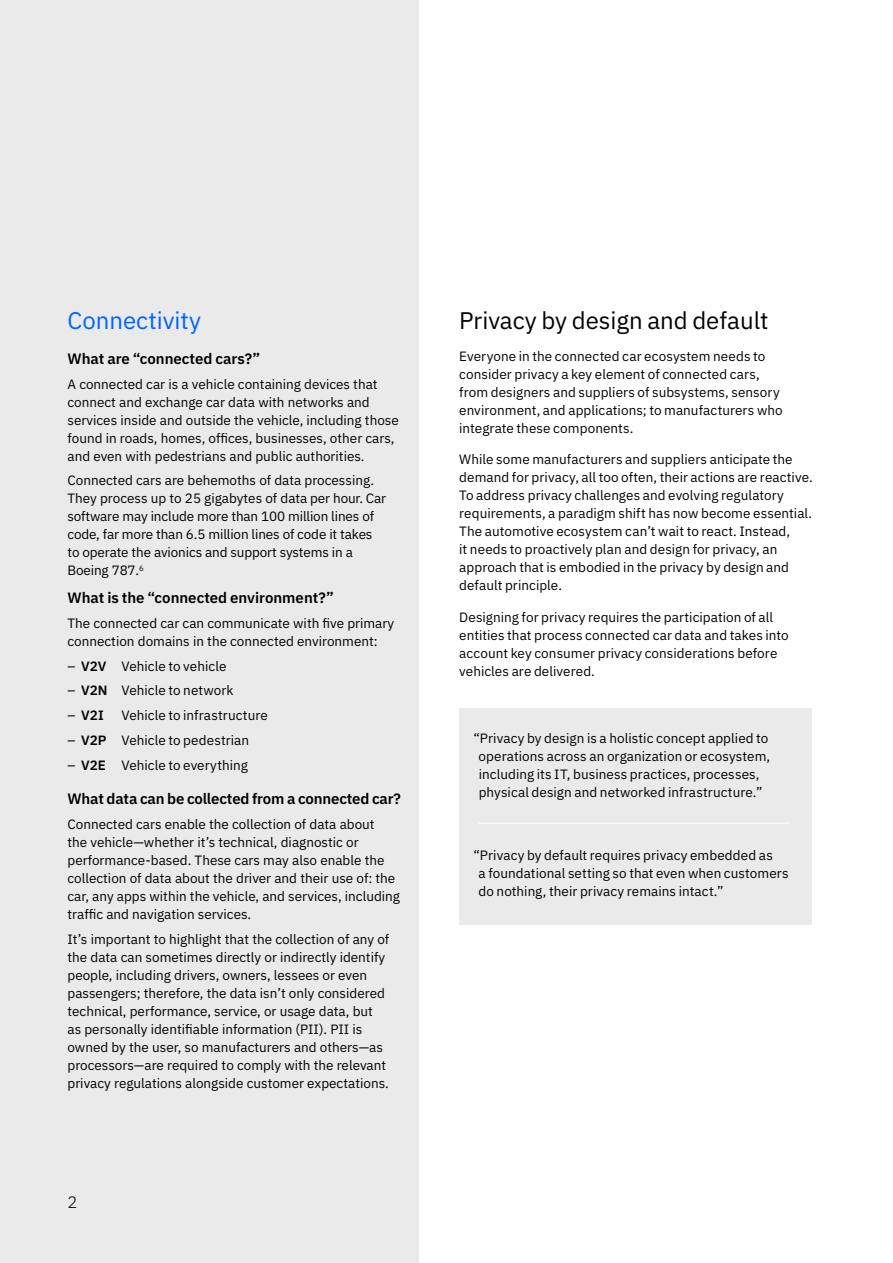
<style>
.page{position:relative;width:893px;height:1263px;background:#fff}
.page>*{position:absolute;margin:0;border:0;box-sizing:border-box;transform-origin:0 0}
.t1{font:24px "IBM Plex Sans";color:#000}
.t2{font:24px "IBM Plex Sans";color:#0062ff}
.t3{font:300 16.5px "IBM Plex Sans";color:#000}
.t4{font:600 15px "IBM Plex Sans";letter-spacing:-.005em;color:#000}
.t5{font:13.5px/18px "IBM Plex Sans";color:#000}
.t6{font:600 13.5px "IBM Plex Sans";color:#000}
.s1{font-weight:600}
.s2{font-weight:400}
</style>
<div class="page">
<div style="left:0;top:0;width:419px;height:1263px;background:#eaeaea"></div>
<div style="left:459px;top:709px;width:353px;height:216px;background:#eaeaea"></div>
<hr style="left:478px;top:823px;width:311px;height:1px;background:#fff">
<p class="t2" style="left:68px;top:302px;width:135px">Connectivity</p>
<p class="t4" style="left:68px;top:347px;width:194px">What are “connected cars?”</p>
<p class="t5" style="left:68px;top:374px;width:333px">A connected car is a vehicle containing devices that connect and exchange car data with networks and services inside and outside the vehicle, including those found in roads, homes, offices, businesses, other cars, and even with pedestrians and public authorities.</p>
<p class="t5" style="left:68px;top:470px;width:320px">Connected cars are behemoths of data processing.<br>They process up to 25 gigabytes of data per hour. Car software may include more than 100 million lines of code, far more than 6.5 million lines of code it takes to operate the avionics and support systems in a Boeing 787.<sup>6</sup></p>
<p class="t4" style="left:68px;top:586px;width:268px">What is the “connected environment?”</p>
<p class="t5" style="left:68px;top:613px;width:328px">The connected car can communicate with five primary connection domains in the connected environment:</p>
<p class="t5" style="left:68px;top:656px;width:160px">– <span class="s1">V2V</span> Vehicle to vehicle</p>
<p class="t5" style="left:68px;top:680px;width:168px">– <span class="s1">V2N</span> Vehicle to network</p>
<p class="t6" style="left:67px;top:705px;width:38px"><span class="s2">–</span> V2I</p>
<p class="t5" style="left:122px;top:705px;width:148px">Vehicle to infrastructure</p>
<p class="t5" style="left:67px;top:730px;width:183px">– <span class="s1">V2P</span> Vehicle to pedestrian</p>
<p class="t5" style="left:67px;top:755px;width:182px">– <span class="s1">V2E</span> Vehicle to everything</p>
<p class="t4" style="left:68px;top:787px;width:335px">What data can be collected from a connected car?</p>
<p class="t5" style="left:68px;top:814px;width:334px">Connected cars enable the collection of data about<br>the vehicle—whether it’s technical, diagnostic or performance-based. These cars may also enable the collection of data about the driver and their use of: the car, any apps within the vehicle, and services, including traffic and navigation services.</p>
<p class="t5" style="left:68px;top:929px;width:323px">It’s important to highlight that the collection of any of the data can sometimes directly or indirectly identify people, including drivers, owners, lessees or even passengers; therefore, the data isn’t only considered technical, performance, service, or usage data, but as personally identifiable information (PII). PII is owned by the user, so manufacturers and others—as processors—are required to comply with the relevant privacy regulations alongside customer expectations.</p>
<p class="t3" style="left:68px;top:1189px;width:11px">2</p>
<p class="t1" style="left:459px;top:302px;width:311px">Privacy by design and default</p>
<p class="t5" style="left:459px;top:346px;width:325px">Everyone in the connected car ecosystem needs to consider privacy a key element of connected cars, from designers and suppliers of subsystems, sensory environment, and applications; to manufacturers who integrate these components.</p>
<p class="t5" style="left:459px;top:449px;width:355px">While some manufacturers and suppliers anticipate the demand for privacy, all too often, their actions are reactive.<br>To address privacy challenges and evolving regulatory requirements, a paradigm shift has now become essential.<br>The automotive ecosystem can’t wait to react. Instead,<br>it needs to proactively plan and design for privacy, an approach that is embodied in the privacy by design and default principle.</p>
<p class="t5" style="left:459px;top:607px;width:331px">Designing for privacy requires the participation of all entities that process connected car data and takes into account key consumer privacy considerations before vehicles are delivered.</p>
<p class="t5" style="left:473px;top:728px;width:298px;text-align:center">“Privacy by design is a holistic concept applied to operations across an organization or ecosystem, including its IT, business practices, processes, physical design and networked infrastructure.”</p>
<p class="t5" style="left:478px;top:845px;width:312px;text-indent:-5px">“Privacy by default requires privacy embedded as<br>a foundational setting so that even when customers do nothing, their privacy remains intact.”</p>
</div>
